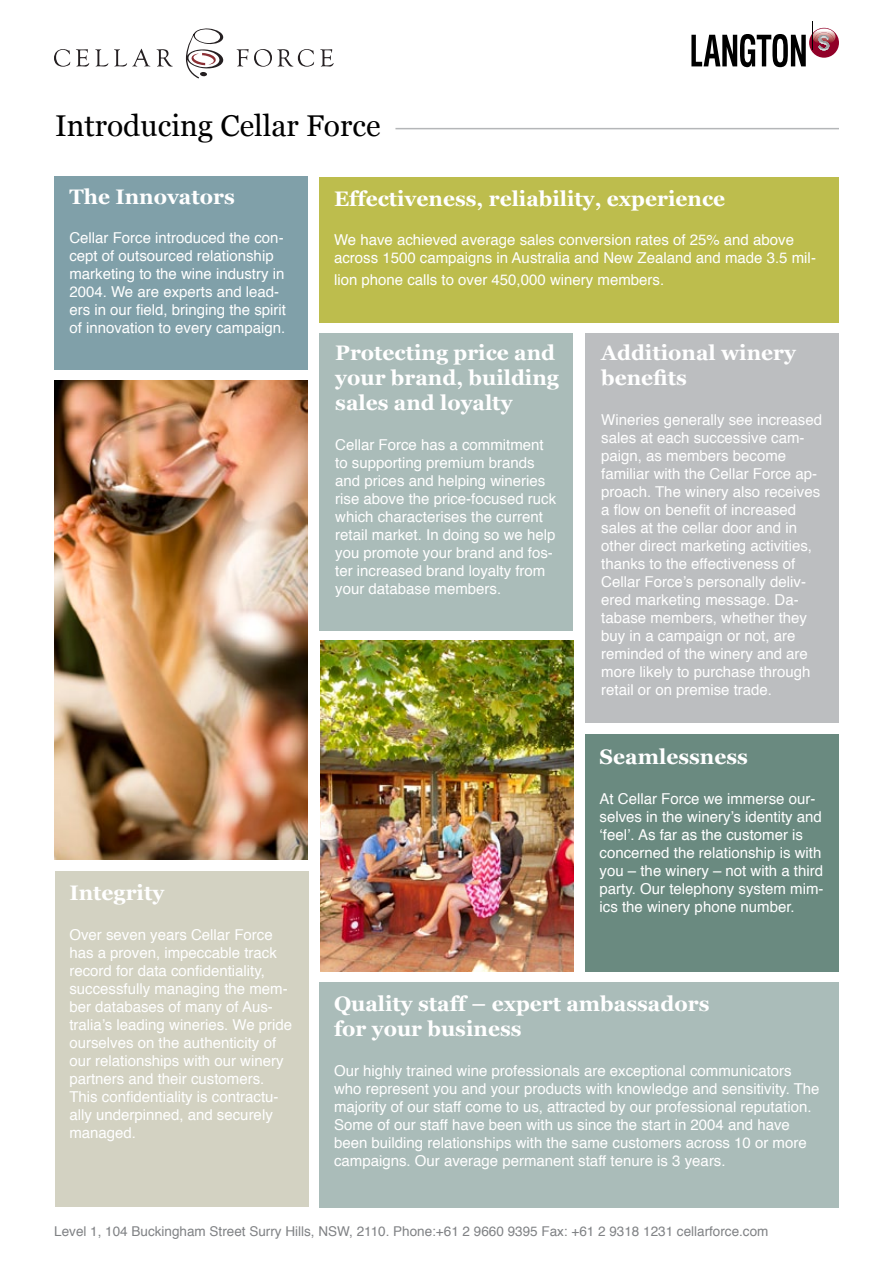
<style>
.page{position:relative;width:893px;height:1263px;background:#fff}
.page>*{position:absolute;margin:0;border:0;box-sizing:border-box;transform-origin:0 0}
.t1{font:30px "Georgia";color:#000}
.t2{font:700 21px/25.2px "Georgia";color:#fff}
.t3{font:15px/18px "Helvetica";color:#fff}
.t4{font:13.5px "Helvetica";color:#808285}
</style>
<div class="page">
<svg style="left:54px;top:28px;width:280px;height:51px"></svg>
<svg style="left:809px;top:28px;width:30px;height:30px"></svg>
<div style="left:814px;top:32px;width:20px;height:21px;background:#910028;border-radius:50%"></div>
<svg style="left:691px;top:34px;width:115px;height:33px"></svg>
<svg style="left:812px;top:21px;width:23px;height:30px"></svg>
<div style="left:54px;top:176px;width:253px;height:194px;background:#80a0a9"></div>
<div style="left:320px;top:333px;width:253px;height:298px;background:#aabcb9"></div>
<div style="left:55px;top:871px;width:253px;height:336px;background:#d3d2c2"></div>
<div style="left:320px;top:982px;width:519px;height:225px;background:#aabcb9"></div>
<div style="left:586px;top:734px;width:253px;height:237px;background:#6a8a80"></div>
<div style="left:586px;top:333px;width:253px;height:390px;background:#bcbec0"></div>
<div style="left:320px;top:177px;width:519px;height:146px;background:#bdbd4d"></div>
<hr style="left:395px;top:128px;width:444px;height:1px;background:#b4b6b8">
<img style="left:321px;top:641px;width:253px;height:330px">
<img style="left:54px;top:381px;width:253px;height:478px">
<h1 class="t1" style="left:55px;top:108px;width:327px">Introducing Cellar Force</h1>
<h2 class="t2" style="left:69px;top:184px;width:167px">The Innovators</h2>
<p class="t3" style="left:69px;top:230px;width:218px">Cellar Force introduced the con&shy;cept of outsourced relationship marketing to the wine industry in 2004. We are experts and lead&shy;ers in our field, bringing the spirit of innovation to every campaign.</p>
<h2 class="t2" style="left:69px;top:880px;width:96px">Integrity</h2>
<p class="t3" style="left:69px;top:926px;width:224px">Over seven years Cellar Force has a proven, impeccable track record for data confidentiality, successfully managing the mem&shy;ber databases of many of Aus&shy;tralia’s leading wineries. We pride ourselves on the authenticity of our relationships with our winery partners and their customers.<br>This confidentiality is contractu&shy;ally underpinned, and securely managed.</p>
<h2 class="t2" style="left:334px;top:186px;width:393px">Effectiveness, reliability, experience</h2>
<p class="t3" style="left:334px;top:232px;width:483px">We have achieved average sales conversion rates of 25% and above across 1500 campaigns in Australia and New Zealand and made 3.5 mil-</p>
<p class="t3" style="left:334px;top:271px;width:332px">lion phone calls to over 450,000 winery members.</p>
<h2 class="t2" style="left:335px;top:340px;width:225px">Protecting price and your brand, building sales and loyalty</h2>
<p class="t3" style="left:335px;top:436px;width:222px">Cellar Force has a commitment to supporting premium brands and prices and helping wineries rise above the price-focused ruck which characterises the current retail market. In doing so we help you promote your brand and fos&shy;ter increased brand loyalty from your database members.</p>
<h2 class="t2" style="left:601px;top:340px;width:196px">Additional winery benefits</h2>
<p class="t3" style="left:601px;top:411px;width:222px">Wineries generally see increased sales at each successive cam&shy;paign, as members become familiar with the Cellar Force ap&shy;proach. The winery also receives a flow on benefit of increased sales at the cellar door and in other direct marketing activities, thanks to the effectiveness of<br>Cellar Force’s personally deliv&shy;ered marketing message. Da&shy;tabase members, whether they buy in a campaign or not, are reminded of the winery and are more likely to purchase through retail or on premise trade.</p>
<h2 class="t2" style="left:600px;top:744px;width:150px">Seamlessness</h2>
<p class="t3" style="left:600px;top:790px;width:225px">At Cellar Force we immerse our&shy;selves in the winery’s identity and ‘feel’. As far as the customer is concerned the relationship is with you – the winery – not with a third party. Our telephony system mim&shy;ics the winery phone number.</p>
<h2 class="t2" style="left:334px;top:991px;width:377px">Quality staff – expert ambassadors for your business</h2>
<p class="t3" style="left:334px;top:1062px;width:487px">Our highly trained wine professionals are exceptional communicators who represent you and your products with knowledge and sensitivity. The majority of our staff come to us, attracted by our professional reputation.<br>Some of our staff have been with us since the start in 2004 and have been building relationships with the same customers across 10 or more campaigns. Our average permanent staff tenure is 3 years.</p>
<p class="t4" style="left:54px;top:1221px;width:716px">Level 1, 104 Buckingham Street Surry Hills, NSW, 2110. Phone:+61 2 9660 9395 Fax: +61 2 9318 1231 cellarforce.com</p>
</div>
